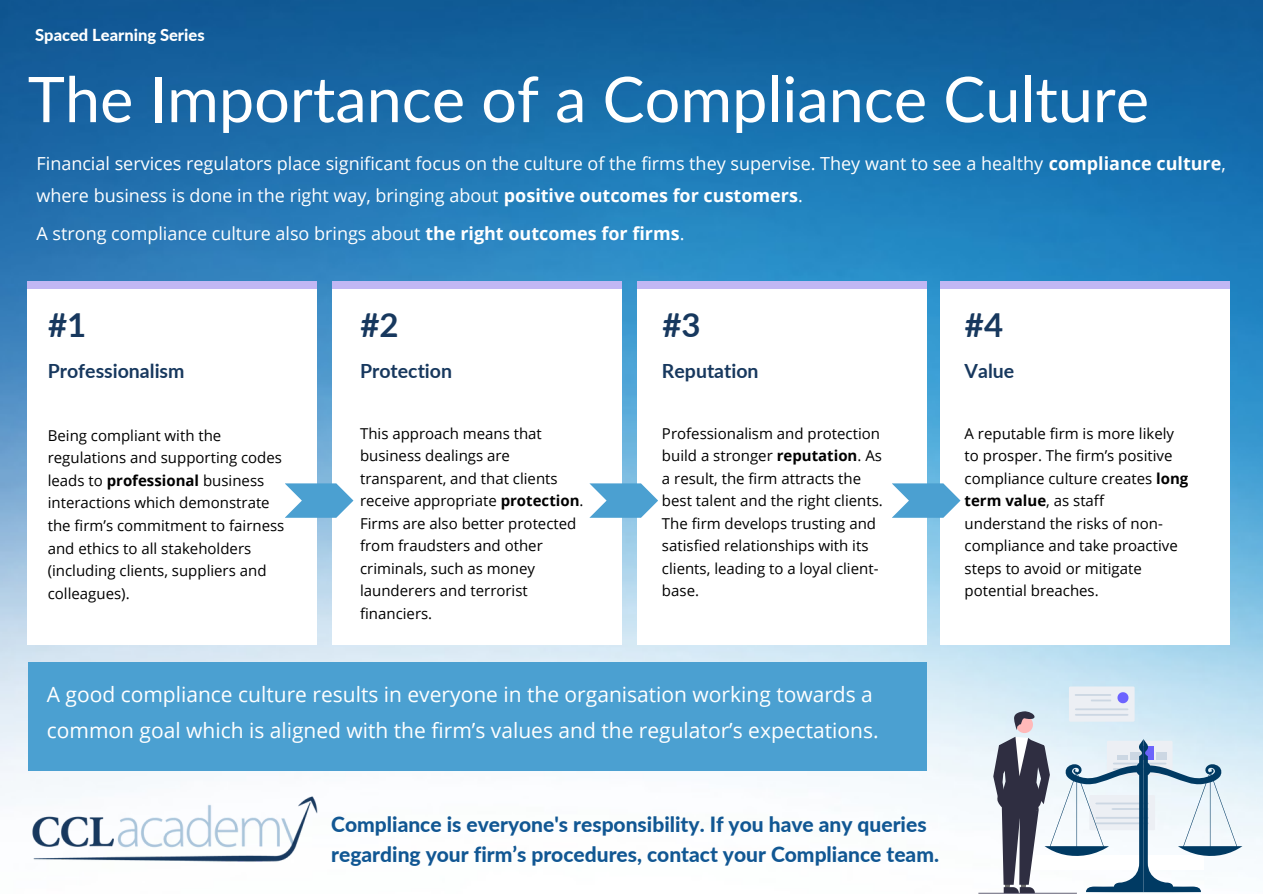
<style>
.page{position:relative;width:1263px;height:894px;background:#fff}
.page>*{position:absolute;margin:0;border:0;box-sizing:border-box;transform-origin:0 0}
.t1{font:63px "Lato";color:#fff}
.t2{font:700 33px "Lato";color:#17385e}
.t3{font:21px/36px "Open Sans";color:#fff}
.t4{font:800 21px/29.2px "Lato";color:#115793}
.t5{font:700 19.5px "Lato";color:#17385e}
.t6{font:18px/31.5px "Open Sans";color:#fff}
.t7{font:800 16.5px "Lato";color:#fff}
.t8{font:15px/22.5px "Open Sans";color:#000}
.s1{font-weight:700}
</style>
<div class="page">
<img style="left:0;top:0;width:1263px;height:853px">
<div style="left:28px;top:281px;width:289px;height:363px;background:#fff"></div>
<img style="left:28px;top:790px;width:293px;height:72px">
<div style="left:637px;top:281px;width:289px;height:363px;background:#fff"></div>
<div style="left:333px;top:281px;width:289px;height:363px;background:#fff"></div>
<div style="left:940px;top:281px;width:289px;height:363px;background:#fff"></div>
<div style="left:28px;top:281px;width:289px;height:7px;background:#c1b7f4"></div>
<div style="left:333px;top:281px;width:289px;height:7px;background:#c1b7f4"></div>
<div style="left:637px;top:281px;width:289px;height:7px;background:#c1b7f4"></div>
<div style="left:940px;top:281px;width:289px;height:7px;background:#c1b7f4"></div>
<hr style="left:978px;top:892px;width:99px;height:1px;background:#3f3d56">
<svg style="left:993px;top:686px;width:249px;height:207px"></svg>
<svg style="left:285px;top:483px;width:68px;height:34px"></svg>
<svg style="left:589px;top:483px;width:69px;height:34px"></svg>
<svg style="left:892px;top:483px;width:68px;height:34px"></svg>
<div style="left:28px;top:662px;width:898px;height:109px;background:#4ba0d1"></div>
<p class="t7" style="left:35px;top:25px;width:171px">Spaced Learning Series</p>
<h1 class="t1" style="left:28px;top:60px;width:1123px">The Importance of a Compliance Culture</h1>
<p class="t6" style="left:37px;top:147px;width:1191px">Financial services regulators place significant focus on the culture of the firms they supervise. They want to see a healthy <span class="s1">compliance culture</span>, where business is done in the right way, bringing about <span class="s1">positive outcomes for customers</span>.</p>
<p class="t6" style="left:37px;top:217px;width:650px">A strong compliance culture also brings about <span class="s1">the right outcomes for firms</span>.</p>
<h2 class="t2" style="left:48px;top:304px;width:40px">#1</h2>
<h2 class="t2" style="left:360px;top:304px;width:40px">#2</h2>
<h2 class="t2" style="left:662px;top:304px;width:40px">#3</h2>
<h2 class="t2" style="left:965px;top:304px;width:40px">#4</h2>
<h3 class="t5" style="left:48px;top:358px;width:138px">Professionalism</h3>
<h3 class="t5" style="left:360px;top:358px;width:93px">Protection</h3>
<h3 class="t5" style="left:662px;top:358px;width:98px">Reputation</h3>
<h3 class="t5" style="left:965px;top:358px;width:51px">Value</h3>
<p class="t8" style="left:48px;top:424px;width:238px">Being compliant with the regulations and supporting codes leads to <span class="s1">professional</span> business interactions which demonstrate the firm’s commitment to fairness and ethics to all stakeholders (including clients, suppliers and colleagues).</p>
<p class="t8" style="left:360px;top:421px;width:225px">This approach means that business dealings are transparent, and that clients receive appropriate <span class="s1">protection</span>.<br>Firms are also better protected from fraudsters and other criminals, such as money launderers and terrorist financiers.</p>
<p class="t8" style="left:662px;top:421px;width:222px">Professionalism and protection build a stronger <span class="s1">reputation</span>. As a result, the firm attracts the best talent and the right clients.<br>The firm develops trusting and satisfied relationships with its clients, leading to a loyal client&shy;base.</p>
<p class="t8" style="left:965px;top:421px;width:225px">A reputable firm is more likely to prosper. The firm’s positive compliance culture creates <span class="s1">long term value</span>, as staff understand the risks of non&shy;compliance and take proactive steps to avoid or mitigate potential breaches.</p>
<h3 class="t3" style="left:47px;top:676px;width:833px">A good compliance culture results in everyone in the organisation working towards a common goal which is aligned with the firm’s values and the regulator’s expectations.</h3>
<h3 class="t4" style="left:331px;top:809px;width:609px">Compliance is everyone's responsibility. If you have any queries regarding your firm’s procedures, contact your Compliance team.</h3>
</div>
